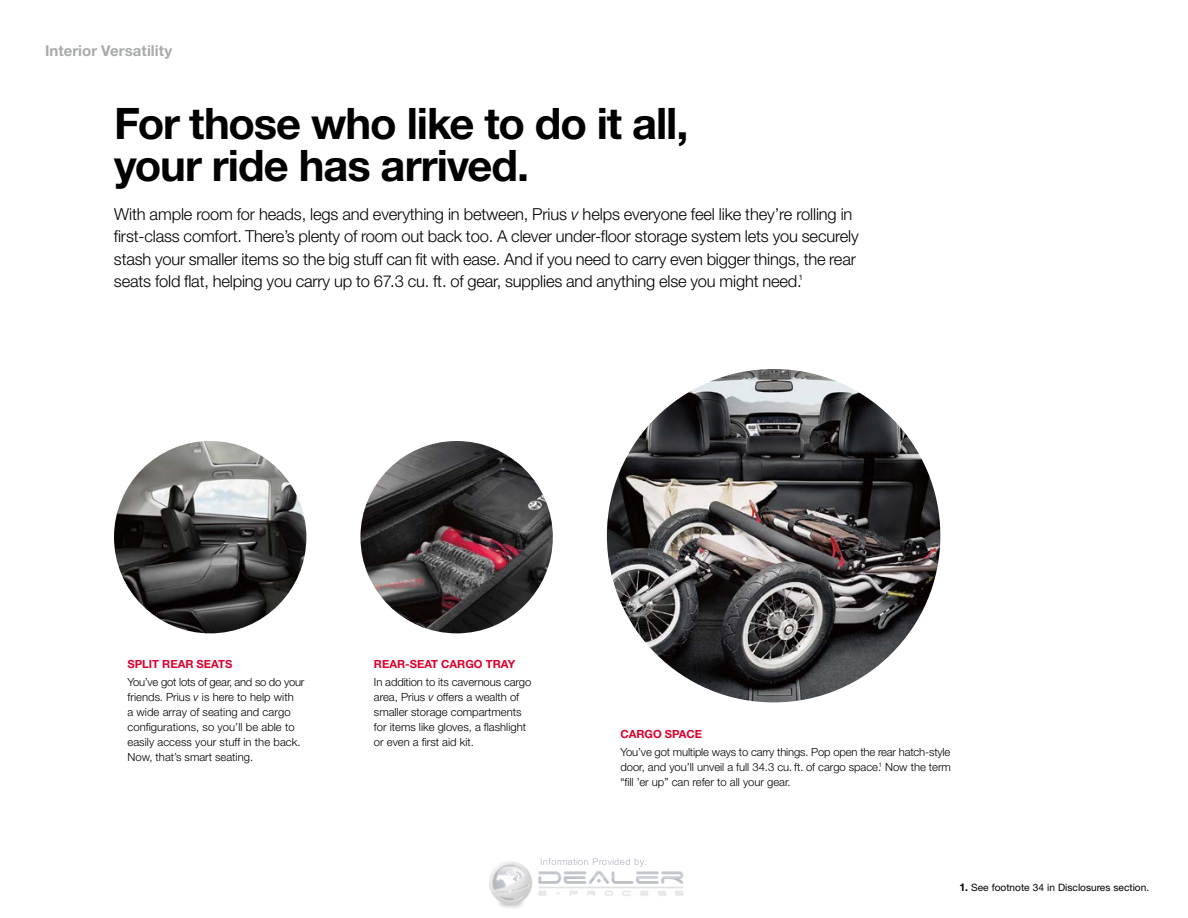
<style>
.page{position:relative;width:1188px;height:918px;background:#fff}
.page>*{position:absolute;margin:0;border:0;box-sizing:border-box;transform-origin:0 0}
.t1{font:700 43.5px/42px "Helvetica Neue LT Std";letter-spacing:-.025em;color:#000}
.t2{font:300 16.5px/22.5px "Helvetica Neue LT Std";letter-spacing:-.01em;color:#000}
.t3{font:700 15px "Helvetica Neue LT Std";letter-spacing:.005em;color:#a9aaac}
.t4{font:300 11.25px/15px "Helvetica Neue LT Std";color:#000}
.t5{font:700 11.25px "Helvetica Neue LT Std";color:#dc002e}
.t6{font:10.2px "Helvetica Neue LT Std";color:#000}
.s1{font-style:italic}
.s2{font-weight:700;font-size:10.8px}
</style>
<div class="page">
<img style="left:360px;top:441px;width:193px;height:192px;border-radius:96px">
<img style="left:607px;top:369px;width:333px;height:333px;border-radius:167px">
<img style="left:114px;top:441px;width:192px;height:192px;border-radius:96px">
<img style="left:489px;top:858px;width:195px;height:50px">
<h3 class="t3" style="left:45px;top:41px;width:129px">Interior Versatility</h3>
<h1 class="t1" style="left:114px;top:102px;width:576px">For those who like to do it all, your ride has arrived.</h1>
<p class="t2" style="left:114px;top:202px;width:746px">With ample room for heads, legs and everything in between, Prius <span class="s1">v</span> helps everyone feel like they’re rolling in first-class comfort. There’s plenty of room out back too. A clever under-floor storage system lets you securely stash your smaller items so the big stuff can fit with ease. And if you need to carry even bigger things, the rear seats fold flat, helping you carry up to 67.3 cu. ft. of gear, supplies and anything else you might need.<sup>1</sup></p>
<p class="t5" style="left:127px;top:657px;width:106px">SPLIT REAR SEATS</p>
<p class="t4" style="left:127px;top:675px;width:179px">You’ve got lots of gear, and so do your friends. Prius <span class="s1">v</span> is here to help with<br>a wide array of seating and cargo configurations, so you’ll be able to easily access your stuff in the back.<br>Now, that’s smart seating.</p>
<p class="t5" style="left:374px;top:657px;width:143px">REAR-SEAT CARGO TRAY</p>
<p class="t4" style="left:374px;top:675px;width:159px">In addition to its cavernous cargo area, Prius <span class="s1">v</span> offers a wealth of smaller storage compartments for items like gloves, a flashlight or even a first aid kit.</p>
<p class="t5" style="left:620px;top:727px;width:83px">CARGO SPACE</p>
<p class="t4" style="left:620px;top:744px;width:332px;text-align:justify">You’ve got multiple ways to carry things. Pop open the rear hatch-style door, and you’ll unveil a full 34.3 cu. ft. of cargo space.<sup>1</sup> Now the term “fill ’er up” can refer to all your gear.</p>
<p class="t6" style="left:960px;top:881px;width:191px"><span class="s2">1.</span> See footnote 34 in Disclosures section.</p>
</div>
